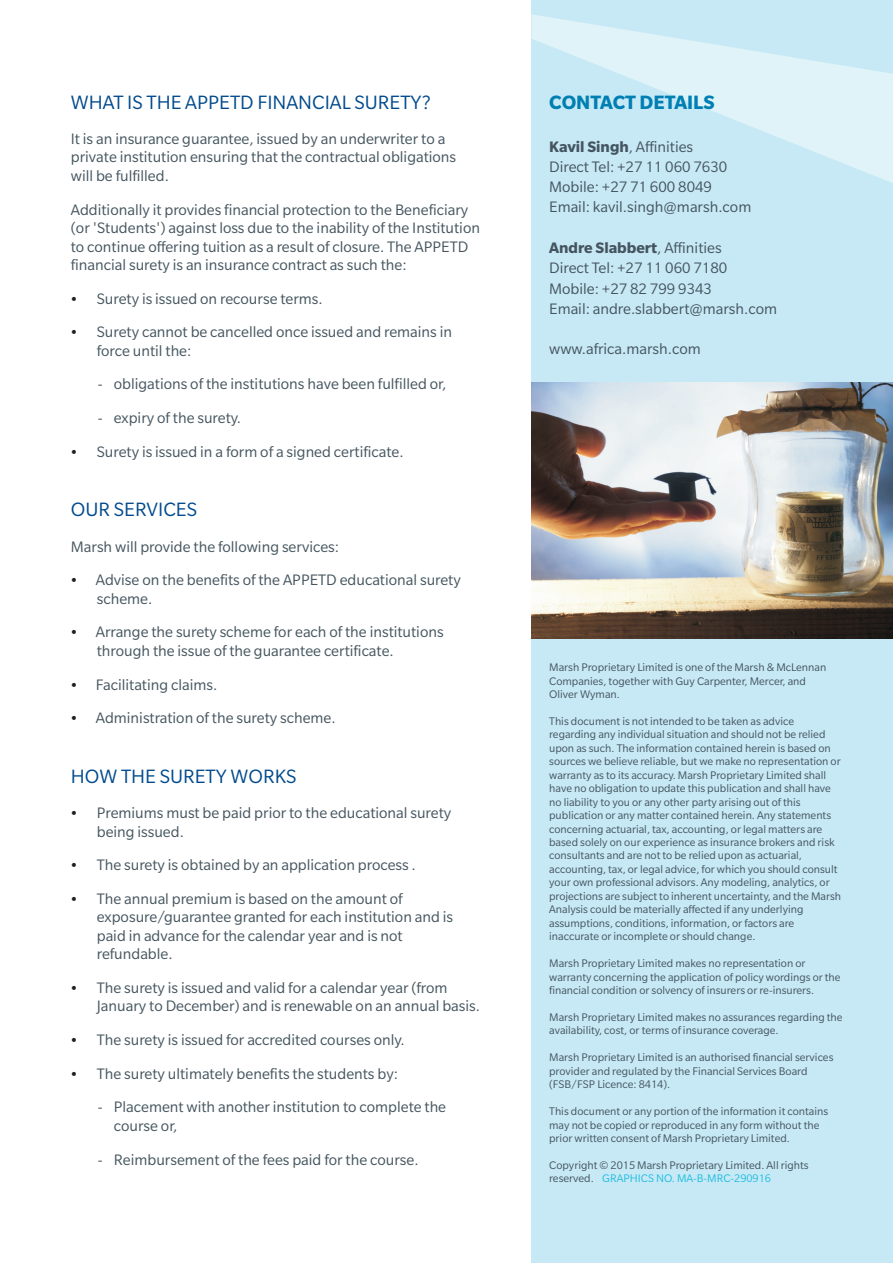
<style>
.page{position:relative;width:893px;height:1263px;background:#fff}
.page>*{position:absolute;margin:0;border:0;box-sizing:border-box;transform-origin:0 0}
.t1{font:21px "Slate Pro";color:#004a8d}
.t2{font:700 21px "Slate Pro";color:#007fb2}
.t3{font:16.5px/18.5px "Slate Pro";color:#45555f}
.t4{font:14.1px "Wingdings";color:#231f20}
.t5{font:12px/13.5px "Slate Pro";color:#45555f}
.t6{font:12px "Slate Pro";color:#22bddf}
.s1{font-weight:700}
</style>
<div class="page">
<div style="left:531px;top:0;width:362px;height:1263px;background:#c7e9f6"></div>
<img style="left:531px;top:383px;width:362px;height:255px">
<svg style="left:531px;top:14px;width:362px;height:169px"></svg>
<h1 class="t1" style="left:71px;top:95px;width:361px">WHAT IS THE APPETD FINANCIAL SURETY?</h1>
<h2 class="t3" style="left:71px;top:132px;width:387px">It is an insurance guarantee, issued by an underwriter to a private institution ensuring that the contractual obligations will be fulfilled.</h2>
<p class="t3" style="left:71px;top:203px;width:411px">Additionally it provides financial protection to the Beneficiary (or 'Students') against loss due to the inability of the Institution to continue offering tuition as a result of closure. The APPETD financial surety is an insurance contract as such the:</p>
<h2 class="t3" style="left:97px;top:284px;width:357px;line-height:33.6px">Surety is issued on recourse terms.<br>Surety cannot be cancelled once issued and remains in</h2>
<h2 class="t3" style="left:97px;top:344px;width:96px">force until the:</h2>
<h2 class="t3" style="left:98px;top:378px;width:350px">- obligations of the institutions have been fulfilled or,</h2>
<h2 class="t3" style="left:97px;top:404px;width:308px;line-height:33.6px">- expiry of the surety.<br>Surety is issued in a form of a signed certificate.</h2>
<p class="t4" style="left:71px;top:293px;width:44px">•</p>
<p class="t4" style="left:71px;top:326px;width:44px">•</p>
<p class="t4" style="left:71px;top:446px;width:44px">•</p>
<h1 class="t1" style="left:71px;top:503px;width:128px">OUR SERVICES</h1>
<h2 class="t3" style="left:96px;top:532px;width:367px;line-height:33.6px;text-indent:-25px">Marsh will provide the following services:<br>Advise on the benefits of the APPETD educational surety</h2>
<h2 class="t3" style="left:96px;top:584px;width:349px;line-height:33.6px">scheme.<br>Arrange the surety scheme for each of the institutions</h2>
<h2 class="t3" style="left:96px;top:636px;width:299px;line-height:33.6px">through the issue of the guarantee certificate.<br>Facilitating claims.<br>Administration of the surety scheme.</h2>
<p class="t4" style="left:71px;top:574px;width:44px">•</p>
<p class="t4" style="left:71px;top:626px;width:44px">•</p>
<p class="t4" style="left:71px;top:679px;width:44px">•</p>
<p class="t4" style="left:71px;top:712px;width:44px">•</p>
<h1 class="t1" style="left:71px;top:769px;width:227px">HOW THE SURETY WORKS</h1>
<p class="t4" style="left:71px;top:807px;width:44px">•</p>
<p class="t4" style="left:71px;top:859px;width:44px">•</p>
<p class="t4" style="left:71px;top:893px;width:44px">•</p>
<p class="t4" style="left:71px;top:982px;width:44px">•</p>
<p class="t4" style="left:71px;top:1034px;width:44px">•</p>
<p class="t4" style="left:71px;top:1068px;width:44px">•</p>
<h2 class="t3" style="left:97px;top:806px;width:356px">Premiums must be paid prior to the educational surety being issued.</h2>
<h2 class="t3" style="left:97px;top:851px;width:320px;line-height:33.6px">The surety is obtained by an application process .<br>The annual premium is based on the amount of</h2>
<h2 class="t3" style="left:97px;top:910px;width:358px">exposure/guarantee granted for each institution and is paid in advance for the calendar year and is not refundable.</h2>
<h2 class="t3" style="left:97px;top:981px;width:385px">The surety is issued and valid for a calendar year (from<br>January to December) and is renewable on an annual basis.</h2>
<h2 class="t3" style="left:97px;top:1026px;width:309px;line-height:33.6px">The surety is issued for accredited courses only.<br>The surety ultimately benefits the students by:</h2>
<h2 class="t3" style="left:114px;top:1100px;width:334px;text-indent:-16px">- Placement with another institution to complete the course or,</h2>
<h2 class="t3" style="left:98px;top:1153px;width:322px">- Reimbursement of the fees paid for the course.</h2>
<h1 class="t2" style="left:549px;top:95px;width:167px">CONTACT DETAILS</h1>
<h2 class="t3" style="left:549px;top:139px;width:204px;line-height:20.2px"><span class="s1">Kavil Singh</span>, Affinities<br>Direct Tel: +27 11 060 7630<br>Mobile: +27 71 600 8049<br>Email: kavil.singh@marsh.com</h2>
<h2 class="t3" style="left:549px;top:240px;width:229px;line-height:20.2px"><span class="s1">Andre Slabbert</span>, Affinities<br>Direct Tel: +27 11 060 7180<br>Mobile: +27 82 799 9343<br>Email: andre.slabbert@marsh.com</h2>
<h2 class="t3" style="left:549px;top:342px;width:153px">www.africa.marsh.com</h2>
<p class="t5" style="left:549px;top:662px;width:279px">Marsh Proprietary Limited is one of the Marsh &amp; McLennan<br>Companies, together with Guy Carpenter, Mercer, and<br>Oliver Wyman.</p>
<p class="t5" style="left:549px;top:716px;width:294px">This document is not intended to be taken as advice regarding any individual situation and should not be relied upon as such. The information contained herein is based on sources we believe reliable, but we make no representation or warranty as to its accuracy. Marsh Proprietary Limited shall have no obligation to update this publication and shall have no liability to you or any other party arising out of this publication or any matter contained herein. Any statements concerning actuarial, tax, accounting, or legal matters are based solely on our experience as insurance brokers and risk consultants and are not to be relied upon as actuarial, accounting, tax, or legal advice, for which you should consult your own professional advisors. Any modeling, analytics, or projections are subject to inherent uncertainty, and the Marsh Analysis could be materially affected if any underlying assumptions, conditions, information, or factors are inaccurate or incomplete or should change.</p>
<p class="t5" style="left:549px;top:958px;width:293px">Marsh Proprietary Limited makes no representation or warranty concerning the application of policy wordings or the financial condition or solvency of insurers or re-insurers.</p>
<p class="t5" style="left:549px;top:1012px;width:295px">Marsh Proprietary Limited makes no assurances regarding the availability, cost, or terms of insurance coverage.</p>
<p class="t5" style="left:549px;top:1053px;width:286px">Marsh Proprietary Limited is an authorised financial services provider and regulated by the Financial Services Board (FSB/FSP Licence: 8414).</p>
<p class="t5" style="left:549px;top:1106px;width:281px">This document or any portion of the information it contains may not be copied or reproduced in any form without the prior written consent of Marsh Proprietary Limited.</p>
<p class="t5" style="left:549px;top:1160px;width:261px">Copyright © 2015 Marsh Proprietary Limited. All rights reserved.</p>
<p class="t6" style="left:602px;top:1174px;width:170px">GRAPHICS NO. MA-B-MRC-290916</p>
</div>
